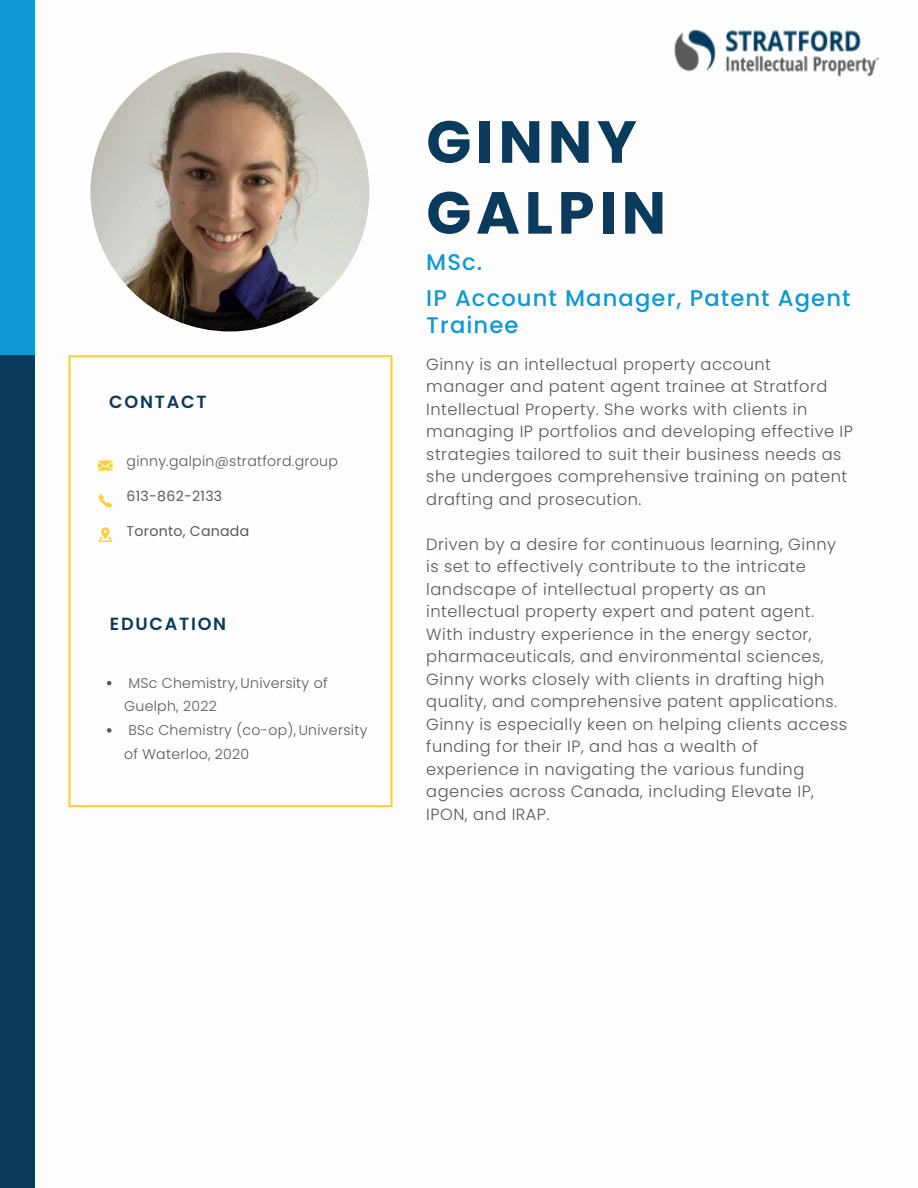
<style>
.page{position:relative;width:918px;height:1188px;background:#fff}
.page>*{position:absolute;margin:0;border:0;box-sizing:border-box;transform-origin:0 0}
.t1{font:700 59.25px/70.8px "Poppins";letter-spacing:.08em;color:#0a3b5c}
.t2{font:500 22.65px/36px "Poppins";letter-spacing:.05em;color:#0c99d6}
.t3{font:600 17.7px "Poppins";letter-spacing:.1em;color:#0a3b5c}
.t4{font:300 16.2px/22.5px "Poppins";letter-spacing:.03em;color:#59595b}
.t5{font:300 14.1px/23.7px "Poppins";letter-spacing:.02em;color:#59595b}
.t6{font:14.1px "Poppins";letter-spacing:.02em;color:#59595b}
</style>
<div class="page">
<div style="left:0;top:0;width:34px;height:355px;background:#0c99d6"></div>
<div style="left:0;top:355px;width:34px;height:833px;background:#0a3b5c"></div>
<svg style="left:68px;top:355px;width:325px;height:452px"></svg>
<svg style="left:98px;top:461px;width:15px;height:10px"></svg>
<svg style="left:99px;top:494px;width:13px;height:14px"></svg>
<svg style="left:98px;top:527px;width:14px;height:15px"></svg>
<img style="left:90px;top:52px;width:279px;height:279px;border-radius:50%">
<img style="left:674px;top:29px;width:206px;height:48px">
<svg style="left:107px;top:681px;width:4px;height:4px"></svg>
<svg style="left:107px;top:728px;width:4px;height:5px"></svg>
<h1 class="t3" style="left:109px;top:390px;width:99px">CONTACT</h1>
<h3 class="t5" style="left:127px;top:449px;width:213px">ginny.galpin@stratford.group</h3>
<p class="t6" style="left:127px;top:486px;width:97px">613-862-2133</p>
<p class="t6" style="left:127px;top:521px;width:124px">Toronto, Canada</p>
<p class="t3" style="left:110px;top:612px;width:118px">EDUCATION</p>
<p class="t5" style="left:124px;top:671px;width:205px">MSc Chemistry, University of<br>Guelph, 2022</p>
<p class="t5" style="left:124px;top:718px;width:245px">BSc Chemistry (co-op), University of Waterloo, 2020</p>
<p class="t1" style="left:426px;top:107px;width:241px">GINNY<br>GALPIN</p>
<p class="t2" style="left:426px;top:244px;width:426px">MSc.<br>IP Account Manager, Patent Agent</p>
<p class="t2" style="left:426px;top:307px;width:94px">Trainee</p>
<p class="t4" style="left:426px;top:353px;width:428px">Ginny is an intellectual property account manager and patent agent trainee at Stratford Intellectual Property. She works with clients in managing IP portfolios and developing effective IP strategies tailored to suit their business needs as she undergoes comprehensive training on patent drafting and prosecution.</p>
<p class="t4" style="left:426px;top:533px;width:422px">Driven by a desire for continuous learning, Ginny is set to effectively contribute to the intricate landscape of intellectual property as an intellectual property expert and patent agent.<br>With industry experience in the energy sector, pharmaceuticals, and environmental sciences, Ginny works closely with clients in drafting high quality, and comprehensive patent applications.<br>Ginny is especially keen on helping clients access funding for their IP, and has a wealth of experience in navigating the various funding agencies across Canada, including Elevate IP, IPON, and IRAP.</p>
</div>
